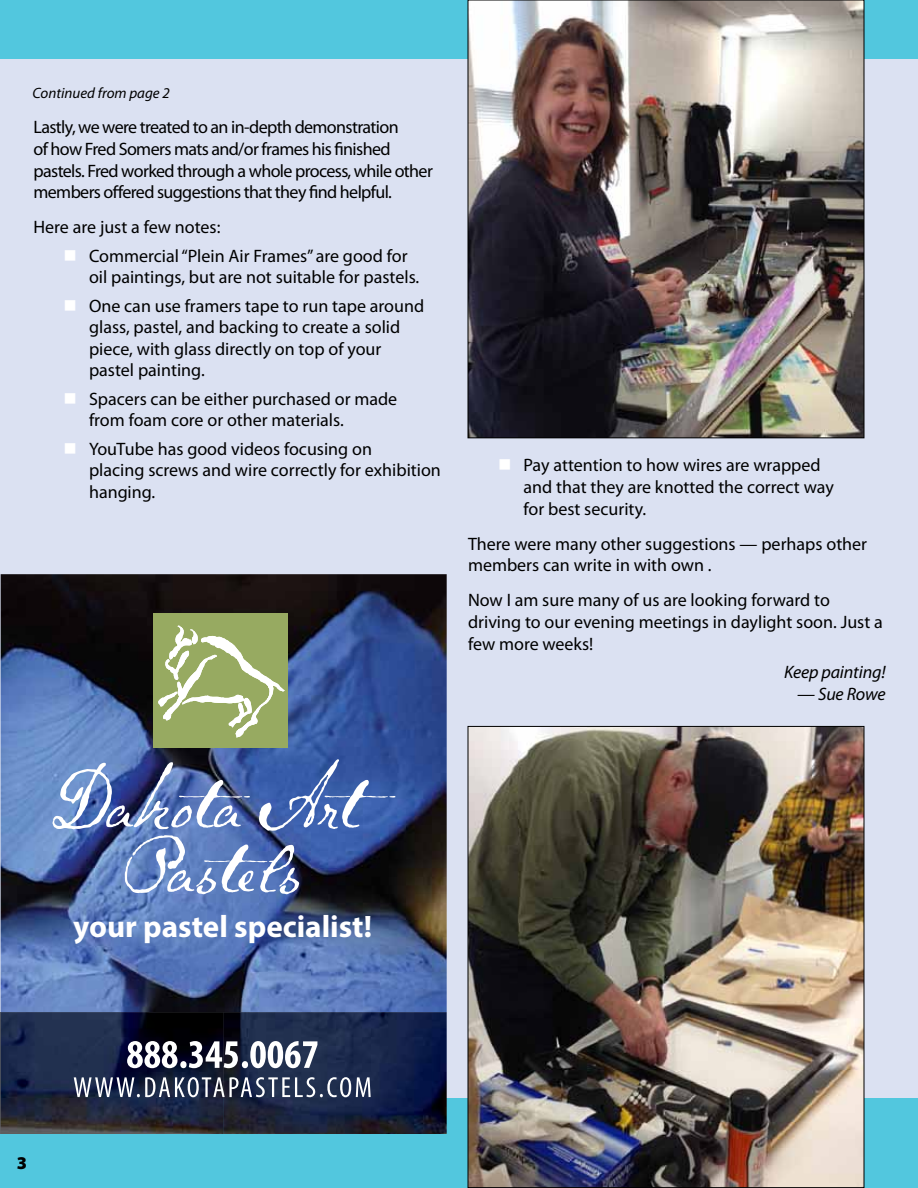
<style>
.page{position:relative;width:918px;height:1188px;background:#fff}
.page>*{position:absolute;margin:0;border:0;box-sizing:border-box;transform-origin:0 0}
.t1{font:700 31.05px "Myriad Pro";color:#fff}
.t2{font:18px/21.6px "Myriad Pro";color:#000}
.t3{font:18px/21.6px "Myriad Pro";letter-spacing:-.035em;color:#000}
.t4{font:italic 18px "Myriad Pro";letter-spacing:-.01em;color:#000}
.t5{font:italic 15px "Myriad Pro";color:#000}
.s1{color:#fff}
</style>
<div class="page">
<div style="left:0;top:13px;width:918px;height:1104px;background:#dbe1f2"></div>
<div style="left:0;top:0;width:918px;height:59px;background:#52c7de"></div>
<div style="left:0;top:1098px;width:918px;height:90px;background:#52c7de"></div>
<img style="left:470px;top:728px;width:392px;height:458px">
<img style="left:470px;top:2px;width:392px;height:434px">
<img style="left:1px;top:574px;width:446px;height:560px">
<svg style="left:127px;top:1041px;width:51px;height:27px"></svg>
<div style="left:180px;top:1061px;width:7px;height:7px;background:#fff;border-radius:50%"></div>
<svg style="left:189px;top:1041px;width:49px;height:27px"></svg>
<div style="left:242px;top:1061px;width:6px;height:7px;background:#fff;border-radius:50%"></div>
<svg style="left:250px;top:1041px;width:67px;height:27px;background:#979ead"></svg>
<svg style="left:74px;top:1077px;width:297px;height:20px;background:#5c657a"></svg>
<svg style="left:52px;top:759px;width:344px;height:135px;background:#5a72a7"></svg>
<div style="left:154px;top:614px;width:134px;height:134px;background:#97aa61"></div>
<svg style="left:158px;top:626px;width:127px;height:112px"></svg>
<p class="t5" style="left:32px;top:85px;width:139px">Continued from page 2</p>
<p class="t3" style="left:34px;top:117px;width:401px">Lastly, we were treated to an in-depth demonstration<br>of how Fred Somers mats and/or frames his finished pastels. Fred worked through a whole process, while other members offered suggestions that they find helpful.</p>
<p class="t2" style="left:34px;top:217px;width:188px">Here are just a few notes:</p>
<p class="t2" style="left:89px;top:245px;width:332px;text-indent:-26px"><span class="s1">■</span> Commercial “Plein Air Frames” are good for oil paintings, but are not suitable for pastels.</p>
<p class="t2" style="left:89px;top:295px;width:337px;text-indent:-26px"><span class="s1">■</span> One can use framers tape to run tape around glass, pastel, and backing to create a solid piece, with glass directly on top of your pastel painting.</p>
<p class="t2" style="left:89px;top:388px;width:310px;text-indent:-26px"><span class="s1">■</span> Spacers can be either purchased or made from foam core or other materials.</p>
<p class="t2" style="left:89px;top:438px;width:353px;text-indent:-26px"><span class="s1">■</span> YouTube has good videos focusing on<br>placing screws and wire correctly for exhibition hanging.</p>
<p class="t2" style="left:524px;top:455px;width:312px;text-indent:-26px"><span class="s1">■</span> Pay attention to how wires are wrapped and that they are knotted the correct way for best security.</p>
<p class="t2" style="left:468px;top:533px;width:401px">There were many other suggestions — perhaps other members can write in with own .</p>
<p class="t2" style="left:468px;top:590px;width:416px">Now I am sure many of us are looking forward to driving to our evening meetings in daylight soon. Just a few more weeks!</p>
<p class="t4" style="left:784px;top:662px;width:103px">Keep painting!</p>
<p class="t4" style="left:797px;top:684px;width:90px">— Sue Rowe</p>
<h1 class="t1" style="left:73px;top:906px;width:300px">your pastel specialist!</h1>
</div>
